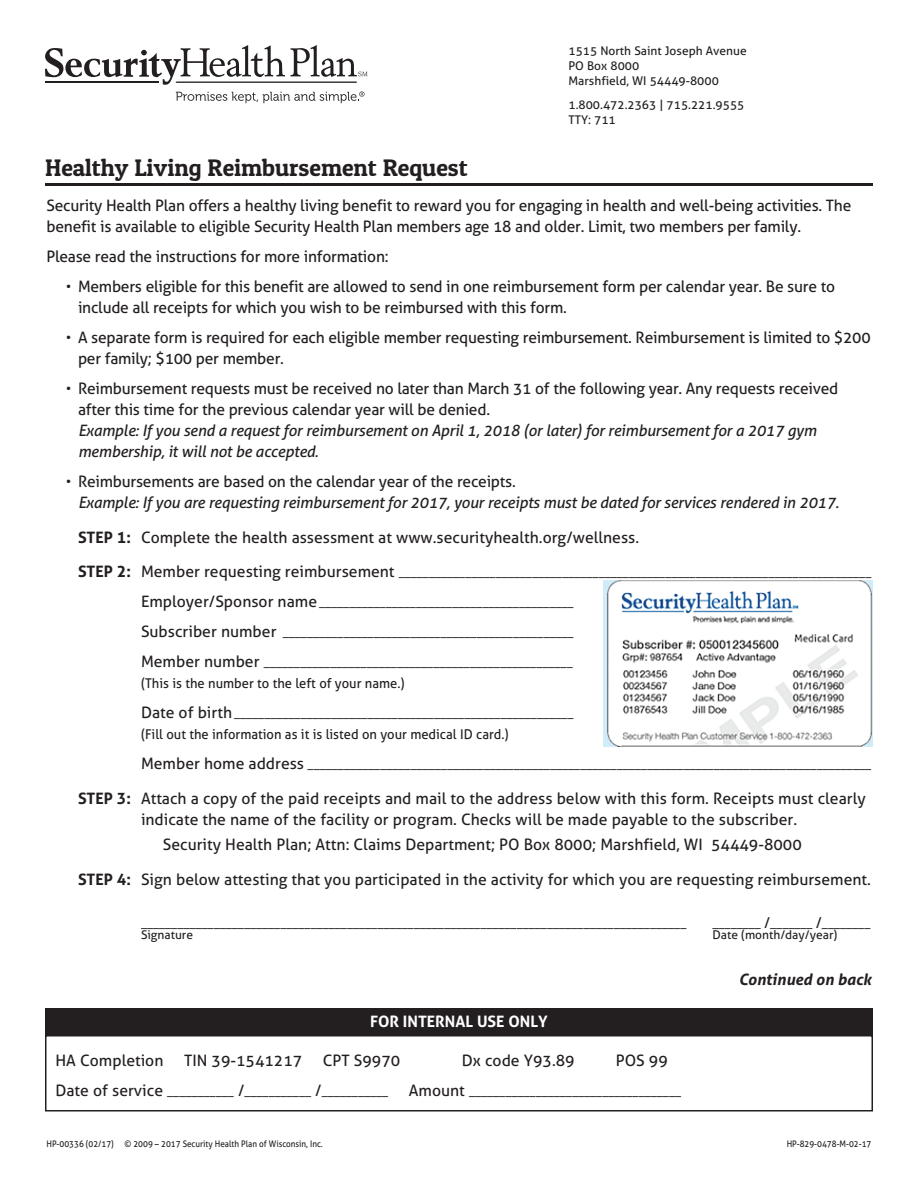
<style>
.page{position:relative;width:918px;height:1188px;background:#fff}
.page>*{position:absolute;margin:0;border:0;box-sizing:border-box;transform-origin:0 0}
.t1{font:24px "Patua One";color:#231f20}
.t2{font:15.75px/21px "Aller";letter-spacing:-.015em;color:#231f20}
.t3{font:italic 15.75px/21px "Aller";letter-spacing:-.015em;color:#231f20}
.t4{font:700 15.75px "Aller";color:#fff}
.t5{font:italic 700 15.75px "Aller";color:#231f20}
.t6{font:13.5px "Aller";color:#231f20;scale:.96 1}
.t7{font:12px/15px "Aller";color:#231f20}
.t8{font:9px "Aller";color:#231f20;scale:.9 1}
.s1{font-family:"Helvetica"}
.s2{font-family:"Helvetica";font-style:normal}
.s3{font-style:normal}
.s4{font-weight:700}
.s5{font-weight:700;font-size:15.75px}
.s6{font-size:15.75px}
.s7{font-size:15px}
</style>
<div class="page">
<svg style="left:45px;top:45px;width:323px;height:40px"></svg>
<svg style="left:176px;top:91px;width:189px;height:12px"></svg>
<hr style="left:45px;top:183px;width:828px;height:3px;background:#231f20">
<img style="left:603px;top:580px;width:270px;height:167px">
<div style="left:45px;top:1035px;width:828px;height:77px;border:2px solid #231f20"></div>
<div style="left:45px;top:1008px;width:828px;height:27px;background:#231f20"></div>
<h1 class="t1" style="left:45px;top:153px;width:424px">Healthy Living Reimbursement Request</h1>
<p class="t7" style="left:568px;top:44px;width:180px">1515 North Saint Joseph Avenue<br>PO Box 8000<br>Marshfield, WI 54449-8000</p>
<p class="t7" style="left:568px;top:98px;width:177px">1.800.472.2363 | 715.221.9555<br>TTY: 711</p>
<p class="t2" style="left:46px;top:195px;width:806px">Security Health Plan offers a healthy living benefit to reward you for engaging in health and well-being activities. The benefit is available to eligible Security Health Plan members age 18 and older. Limit, two members per family.</p>
<p class="t2" style="left:46px;top:246px;width:344px">Please read the instructions for more information:</p>
<p class="t2" style="left:78px;top:276px;width:759px;text-indent:-12px"><span class="s1">•</span> Members eligible for this benefit are allowed to send in one reimbursement form per calendar year. Be sure to include all receipts for which you wish to be reimbursed with this form.</p>
<p class="t2" style="left:78px;top:327px;width:794px;text-indent:-12px"><span class="s1">•</span> A separate form is required for each eligible member requesting reimbursement. Reimbursement is limited to $200 per family; $100 per member.</p>
<p class="t2" style="left:78px;top:378px;width:762px;text-indent:-12px"><span class="s1">•</span> Reimbursement requests must be received no later than March 31 of the following year. Any requests received after this time for the previous calendar year will be denied.</p>
<p class="t3" style="left:78px;top:420px;width:740px">Example: If you send a request for reimbursement on April 1, 2018 (or later) for reimbursement for a 2017 gym membership, it will not be accepted.</p>
<p class="t3" style="left:78px;top:471px;width:763px;text-indent:-12px"><span class="s2">•</span> <span class="s3">Reimbursements are based on the calendar year of the receipts.<br></span>Example: If you are requesting reimbursement for 2017, your receipts must be dated for services rendered in 2017<span class="s3">.</span></p>
<p class="t2" style="left:78px;top:526px;width:563px"><span class="s4">STEP 1:</span> Complete the health assessment at www.securityhealth.org/wellness.</p>
<p class="t7" style="left:78px;top:565px;width:795px"><span class="s5">STEP 2:</span> <span class="s6">Member requesting reimbursement</span> ______________________________________________________________________________</p>
<p class="t7" style="left:141px;top:595px;width:434px"><span class="s6">Employer/Sponsor name</span> __________________________________________</p>
<p class="t7" style="left:141px;top:625px;width:434px"><span class="s6">Subscriber number</span> ________________________________________________</p>
<p class="t7" style="left:141px;top:655px;width:433px"><span class="s6">Member number</span> ___________________________________________________</p>
<p class="t6" style="left:141px;top:675px;width:276px">(This is the number to the left of your name.)</p>
<p class="t7" style="left:141px;top:706px;width:434px"><span class="s6">Date of birth</span> ________________________________________________________</p>
<p class="t6" style="left:141px;top:726px;width:385px">(Fill out the information as it is listed on your medical ID card.)</p>
<p class="t7" style="left:141px;top:757px;width:732px"><span class="s6">Member home address</span> _____________________________________________________________________________________________</p>
<p class="t2" style="left:78px;top:787px;width:789px;text-align:center"><span class="s4">STEP 3:</span> Attach a copy of the paid receipts and mail to the address below with this form. Receipts must clearly indicate the name of the facility or program. Checks will be made payable to the subscriber.</p>
<p class="t2" style="left:78px;top:827px;width:794px;line-height:34.5px;text-indent:85px">Security Health Plan; Attn: Claims Department; PO Box 8000; Marshfield, WI 54449-8000<br><span class="s4">STEP 4:</span> Sign below attesting that you participated in the activity for which you are requesting reimbursement.</p>
<p class="t7" style="left:141px;top:916px;width:547px">__________________________________________________________________________________________</p>
<p class="t7" style="left:712px;top:916px;width:159px">________ <span class="s7">/</span>_______ <span class="s7">/</span>________</p>
<p class="t7" style="left:141px;top:927px;width:54px">Signature</p>
<p class="t7" style="left:713px;top:927px;width:126px">Date (month/day/year)</p>
<p class="t4" style="left:370px;top:1012px;width:179px">FOR INTERNAL USE ONLY</p>
<p class="t2" style="left:56px;top:1050px;width:110px">HA Completion</p>
<p class="t2" style="left:184px;top:1050px;width:120px">TIN 39-1541217</p>
<p class="t2" style="left:323px;top:1050px;width:79px">CPT S9970</p>
<p class="t2" style="left:462px;top:1050px;width:114px">Dx code Y93.89</p>
<p class="t2" style="left:616px;top:1050px;width:53px">POS 99</p>
<p class="t7" style="left:56px;top:1085px;width:334px"><span class="s6">Date of service</span> ___________ <span class="s6">/</span>___________ <span class="s6">/</span>___________</p>
<p class="t7" style="left:409px;top:1085px;width:274px"><span class="s6">Amount</span> ___________________________________</p>
<p class="t5" style="left:739px;top:970px;width:134px">Continued on back</p>
<p class="t8" style="left:46px;top:1138px;width:309px">HP-00336 (02/17) © 2009 – 2017 Security Health Plan of Wisconsin, Inc.</p>
<p class="t8" style="left:787px;top:1138px;width:96px">HP-829-0478-M-02-17</p>
</div>
